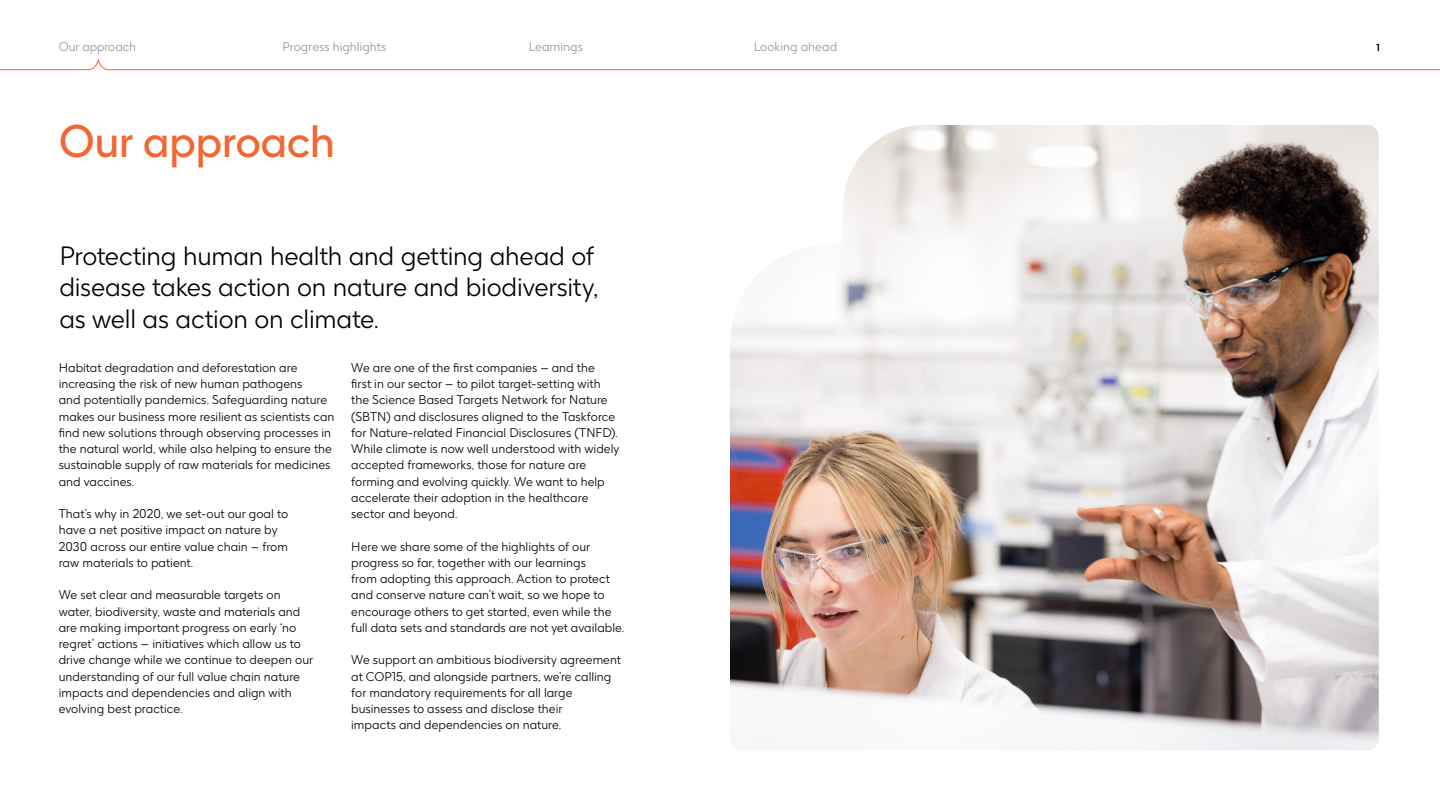
<style>
.page{position:relative;width:1440px;height:810px;background:#fff}
.page>*{position:absolute;margin:0;border:0;box-sizing:border-box;transform-origin:0 0}
._40_46{font:45px "GSK Precision";letter-spacing:-.015em;color:#f36633}
.Standfirst{font:300 26.25px/31.2px "GSK Precision";letter-spacing:-.01em;color:#000}
.Body_Copy___10_12{font:300 12.5px/16.2px "GSK Precision";color:#000}
.t1{font:300 12.5px "GSK Precision";color:#959595}
.t2{font:700 10px "GSK Precision";color:#000}
</style>
<div class="page">
<svg style="left:0;top:60px;width:1440px;height:10px"></svg>
<img style="left:730px;top:125px;width:649px;height:625px">
<p class="t1" style="left:59px;top:38px;width:79px">Our approach</p>
<p class="t1" style="left:282px;top:38px;width:105px">Progress highlights</p>
<p class="t1" style="left:529px;top:38px;width:56px">Learnings</p>
<p class="t1" style="left:754px;top:38px;width:85px">Looking ahead</p>
<p class="t2" style="left:1376px;top:39px;width:5px">1</p>
<p class="_40_46" style="left:59px;top:107px;width:278px">Our approach</p>
<p class="Standfirst" style="left:59px;top:239px;width:541px">Protecting human health and getting ahead of disease takes action on nature and biodiversity, as well as action on climate.</p>
<p class="Body_Copy___10_12" style="left:59px;top:359px;width:277px">Habitat degradation and deforestation are increasing the risk of new human pathogens<br>and potentially pandemics. Safeguarding nature makes our business more resilient as scientists can find new solutions through observing processes in the natural world, while also helping to ensure the sustainable supply of raw materials for medicines and vaccines.</p>
<p class="Body_Copy___10_12" style="left:59px;top:505px;width:231px">That’s why in 2020, we set-out our goal to have a net positive impact on nature by 2030 across our entire value chain – from raw materials to patient.</p>
<p class="Body_Copy___10_12" style="left:59px;top:586px;width:256px">We set clear and measurable targets on water, biodiversity, waste and materials and are making important progress on early ‘no regret’ actions – initiatives which allow us to drive change while we continue to deepen our understanding of our full value chain nature impacts and dependencies and align with evolving best practice.</p>
<p class="Body_Copy___10_12" style="left:351px;top:359px;width:268px">We are one of the first companies – and the<br>first in our sector – to pilot target-setting with the Science Based Targets Network for Nature (SBTN) and disclosures aligned to the Taskforce for Nature-related Financial Disclosures (TNFD).</p>
<p class="Body_Copy___10_12" style="left:351px;top:440px;width:270px">While climate is now well understood with widely accepted frameworks, those for nature are forming and evolving quickly. We want to help accelerate their adoption in the healthcare sector and beyond.</p>
<p class="Body_Copy___10_12" style="left:351px;top:538px;width:275px">Here we share some of the highlights of our progress so far, together with our learnings<br>from adopting this approach. Action to protect and conserve nature can’t wait, so we hope to encourage others to get started, even while the full data sets and standards are not yet available.</p>
<p class="Body_Copy___10_12" style="left:351px;top:651px;width:271px">We support an ambitious biodiversity agreement at COP15, and alongside partners, we’re calling for mandatory requirements for all large businesses to assess and disclose their<br>impacts and dependencies on nature.</p>
</div>
